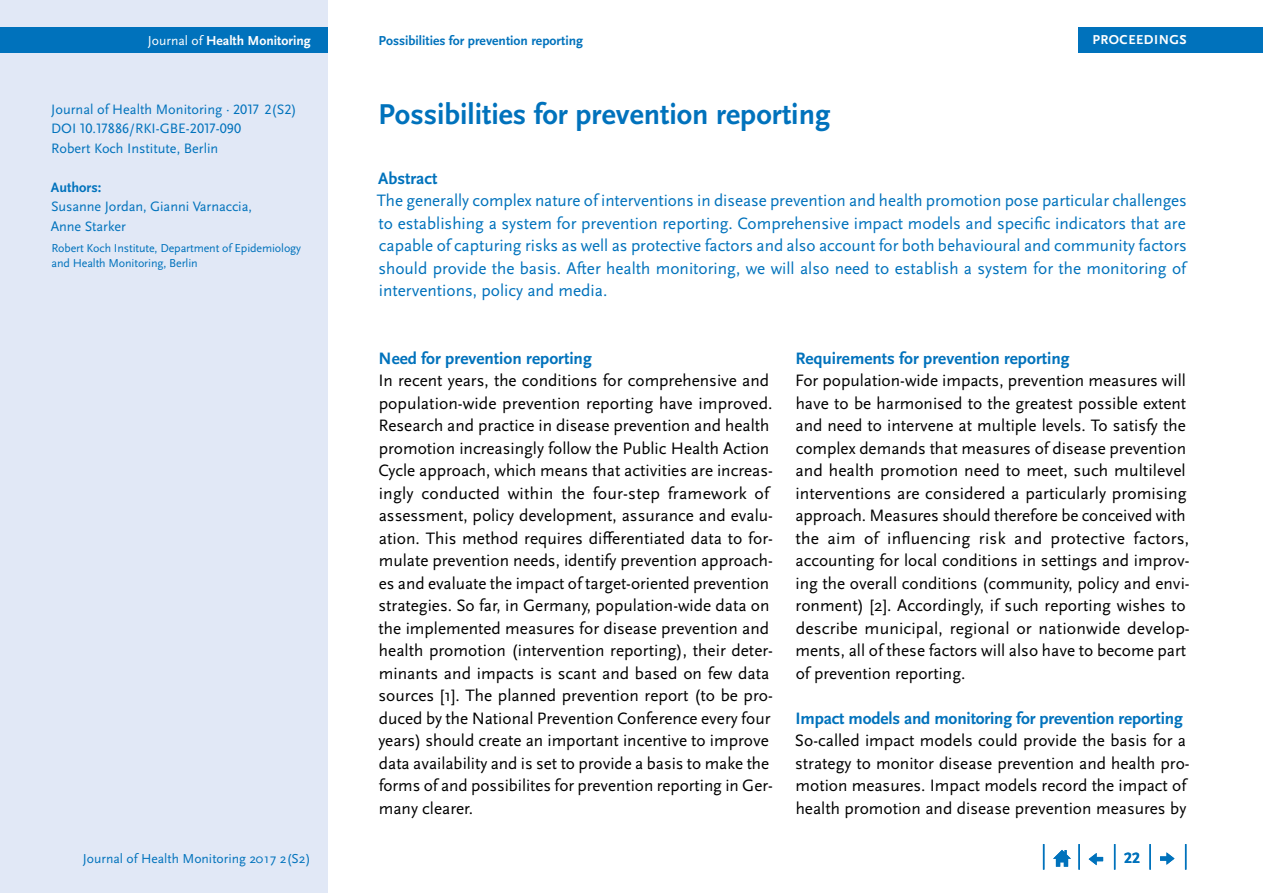
<style>
.page{position:relative;width:1263px;height:893px;background:#fff}
.page>*{position:absolute;margin:0;border:0;box-sizing:border-box;transform-origin:0 0}
.t1{font:700 30px "Scala Sans Pro";color:#0072bc}
.Copy{font:17.25px/22.5px "Scala Sans Pro";color:#000}
.Abstract{font:17.25px/22.5px "Scala Sans Pro";color:#0072bc;text-align:justify}
.t2{font:700 17.25px "Scala Sans Pro";color:#0072bc}
.t3{font:700 15.75px "Scala Sans Pro";color:#0072bc}
.Box_Text{font:14.25px/19.5px "Scala Sans Pro";color:#0072bc}
.Box_Text-2{font:700 14.25px "Scala Sans Pro";color:#0072bc}
.t4{font:700 13.65px "Scala Sans Pro";color:#0072bc}
.t5{font:13.65px "Scala Sans Pro";color:#0072bc}
.t6{font:700 13.65px "Scala Sans Pro";color:#fff}
.t7{font:700 13.5px "Scala Sans Pro";letter-spacing:.04em;color:#fff}
.t8{font:12px/15px "Scala Sans Pro";letter-spacing:-.01em;color:#0072bc}
.s1{font-weight:400}
</style>
<div class="page">
<div style="left:0;top:0;width:327px;height:893px;background:#e1e8f6"></div>
<div style="left:0;top:28px;width:327px;height:25px;background:#0072bc"></div>
<div style="left:1078px;top:28px;width:185px;height:25px;background:#0072bc"></div>
<svg style="left:1185px;top:844px;width:1px;height:26px"></svg>
<hr style="left:1149px;top:844px;width:2px;height:26px;background:#0072bc">
<svg style="left:1114px;top:844px;width:1px;height:26px"></svg>
<hr style="left:1078px;top:844px;width:2px;height:26px;background:#0072bc">
<svg style="left:1043px;top:844px;width:1px;height:26px"></svg>
<svg style="left:1053px;top:850px;width:18px;height:17px"></svg>
<svg style="left:1089px;top:853px;width:14px;height:12px"></svg>
<svg style="left:1160px;top:852px;width:14px;height:13px"></svg>
<p class="t6" style="left:148px;top:33px;width:164px"><span class="s1">Journal of</span> Health Monitoring</p>
<p class="t4" style="left:378px;top:33px;width:206px">Possibilities for prevention reporting</p>
<p class="t7" style="left:1092px;top:32px;width:96px">PROCEEDINGS</p>
<p class="Box_Text" style="left:51px;top:99px;width:247px">Journal of Health Monitoring · 2017 2(S2)<br>DOI 10.17886/RKI-GBE-2017-090<br>Robert Koch Institute, Berlin</p>
<p class="Box_Text-2" style="left:51px;top:179px;width:52px">Authors:</p>
<p class="Box_Text" style="left:51px;top:197px;width:203px">Susanne Jordan, Gianni Varnaccia,</p>
<p class="Box_Text" style="left:51px;top:216px;width:77px">Anne Starker</p>
<p class="t8" style="left:51px;top:240px;width:251px">Robert Koch Institute, Department of Epidemiology and Health Monitoring, Berlin</p>
<h1 class="t1" style="left:378px;top:96px;width:454px">Possibilities for prevention reporting</h1>
<h2 class="t2" style="left:378px;top:168px;width:61px">Abstract</h2>
<p class="Abstract" style="left:377px;top:189px;width:812px">The generally complex nature of interventions in disease prevention and health promotion pose particular challenges to establishing a system for prevention reporting. Comprehensive impact models and specific indicators that are capable of capturing risks as well as protective factors and also account for both behavioural and community factors should provide the basis. After health monitoring, we will also need to establish a system for the monitoring of interventions, policy and media.</p>
<h2 class="t2" style="left:379px;top:348px;width:215px">Need for prevention reporting</h2>
<p class="Copy" style="left:378px;top:369px;width:396px">In recent years, the conditions for comprehensive and population-wide prevention reporting have improved.<br>Research and practice in disease prevention and health promotion increasingly follow the Public Health Action Cycle approach, which means that activities are increas&shy;ingly conducted within the four-step framework of assessment, policy development, assurance and evalu&shy;ation. This method requires differentiated data to for&shy;mulate prevention needs, identify prevention approach&shy;es and evaluate the impact of target-oriented prevention strategies. So far, in Germany, population-wide data on the implemented measures for disease prevention and health promotion (intervention reporting), their deter&shy;minants and impacts is scant and based on few data sources [1]. The planned prevention report (to be pro&shy;duced by the National Prevention Conference every four years) should create an important incentive to improve data availability and is set to provide a basis to make the forms of and possibilites for prevention reporting in Ger&shy;many clearer.</p>
<h2 class="t2" style="left:795px;top:348px;width:276px">Requirements for prevention reporting</h2>
<p class="Copy" style="left:795px;top:369px;width:396px">For population-wide impacts, prevention measures will have to be harmonised to the greatest possible extent and need to intervene at multiple levels. To satisfy the complex demands that measures of disease prevention and health promotion need to meet, such multilevel interventions are considered a particularly promising approach. Measures should therefore be conceived with the aim of influencing risk and protective factors, accounting for local conditions in settings and improv&shy;ing the overall conditions (community, policy and envi&shy;ronment) [2]. Accordingly, if such reporting wishes to describe municipal, regional or nationwide develop&shy;ments, all of these factors will also have to become part of prevention reporting.</p>
<h2 class="t2" style="left:795px;top:708px;width:389px">Impact models and monitoring for prevention reporting</h2>
<p class="Copy" style="left:795px;top:729px;width:396px">So-called impact models could provide the basis for a strategy to monitor disease prevention and health pro&shy;motion measures. Impact models record the impact of health promotion and disease prevention measures by</p>
<p class="t5" style="left:83px;top:850px;width:229px">Journal of Health Monitoring 2017 2(S2)</p>
<p class="t3" style="left:1124px;top:849px;width:17px">22</p>
</div>
